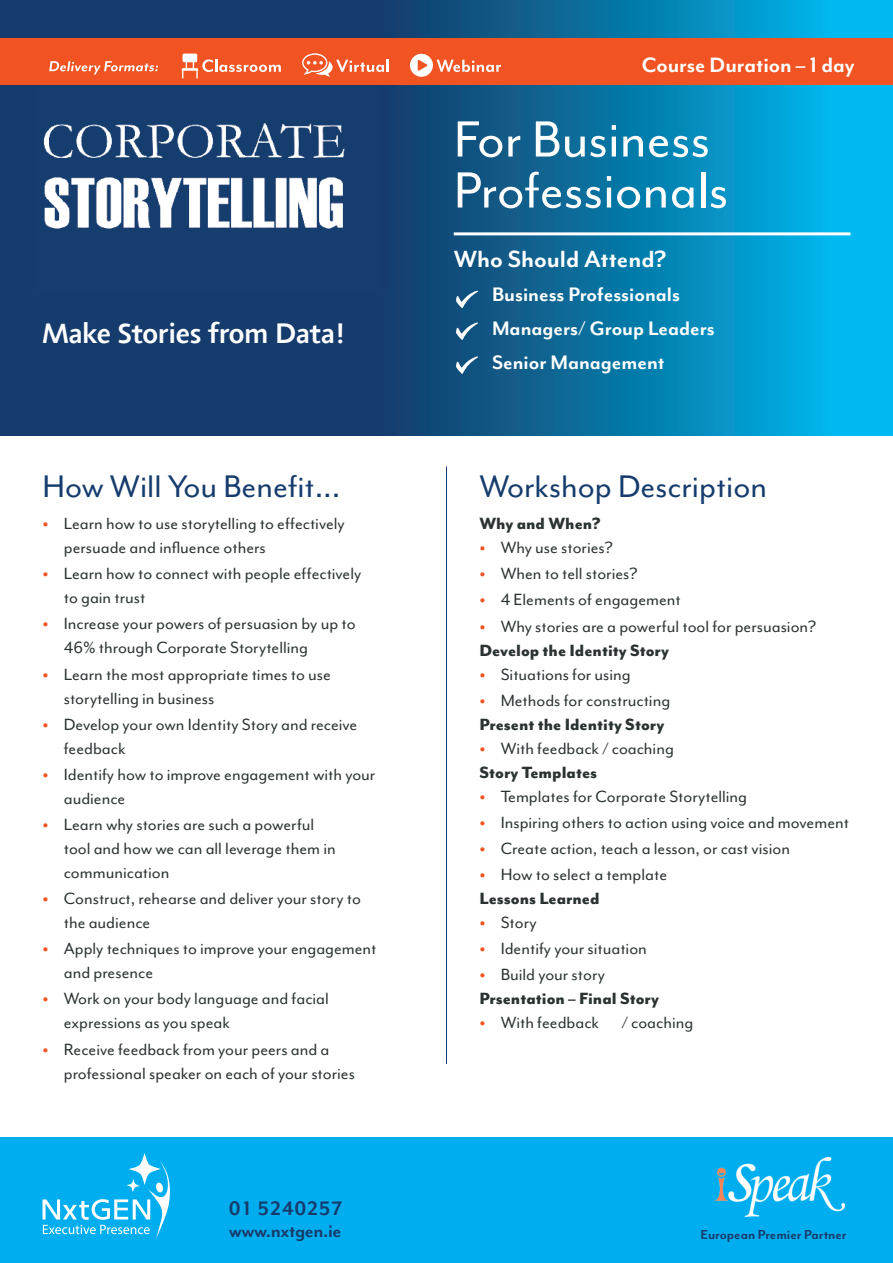
<style>
.page{position:relative;width:893px;height:1263px;background:#fff}
.page>*{position:absolute;margin:0;border:0;box-sizing:border-box;transform-origin:0 0}
.t1{font:58.5px/51px "Mr Eaves Mod OT";color:#fff}
.t2{font:36px "Mr Eaves Mod OT";color:#163c6d}
.t3{font:500 28.5px "Agilita Com";color:#fff}
.t4{font:700 27px "Mr Eaves Mod OT";color:#fff}
.t5{font:700 24px "Mr Eaves Mod OT";color:#fff}
.t6{font:700 22.5px "Mr Eaves Mod OT";color:#fff}
.Body_Copy{font:700 22.5px "Mr Eaves Mod OT";letter-spacing:.02em;color:#163c6d}
.Body_Copy-2{font:700 21px "Mr Eaves Mod OT";letter-spacing:-.02em;color:#163c6d}
.t7{font:18.75px/24px "Mr Eaves Mod OT";color:#2b3232}
.Body_Copy-3{font:800 18.75px "Mr Eaves Mod OT";color:#2b3232}
.t8{font:700 15px "Mr Eaves Mod OT";color:#163c6d}
.s1{font-weight:800;color:#f15422}
</style>
<div class="page">
<div style="left:0;top:0;width:893px;height:436px;background:#163c6d"></div>
<div style="left:378px;top:0;width:515px;height:436px;background:linear-gradient(to right,#143964,#00c2f8)"></div>
<div style="left:0;top:38px;width:893px;height:47px;background:#f15422"></div>
<svg style="left:182px;top:54px;width:99px;height:24px"></svg>
<svg style="left:302px;top:53px;width:87px;height:24px"></svg>
<svg style="left:410px;top:54px;width:91px;height:23px"></svg>
<svg style="left:49px;top:61px;width:109px;height:13px"></svg>
<hr style="left:454px;top:232px;width:396px;height:3px;background:#fff">
<svg style="left:456px;top:291px;width:22px;height:17px"></svg>
<svg style="left:456px;top:356px;width:22px;height:18px"></svg>
<svg style="left:456px;top:322px;width:22px;height:18px"></svg>
<div style="left:0;top:1137px;width:893px;height:126px;background:#00aeef"></div>
<div style="left:38px;top:87px;width:348px;height:204px;background:#163c6d"></div>
<img style="left:43px;top:123px;width:302px;height:106px">
<svg style="left:43px;top:1153px;width:127px;height:85px"></svg>
<img style="left:715px;top:1157px;width:129px;height:59px">
<hr style="left:446px;top:466px;width:1px;height:598px;background:#163c6d">
<p class="t3" style="left:43px;top:314px;width:303px">Make Stories from Data!</p>
<p class="t2" style="left:43px;top:466px;width:300px">How Will You Benefit...</p>
<p class="t7" style="left:64px;top:512px;width:282px;text-indent:-21px"><span class="s1">•</span> Learn how to use storytelling to effectively persuade and influence others</p>
<p class="t7" style="left:64px;top:562px;width:299px;text-indent:-21px"><span class="s1">•</span> Learn how to connect with people effectively to gain trust</p>
<p class="t7" style="left:64px;top:612px;width:293px;text-indent:-21px"><span class="s1">•</span> Increase your powers of persuasion by up to<br>46% through Corporate Storytelling</p>
<p class="t7" style="left:64px;top:662px;width:269px;text-indent:-21px"><span class="s1">•</span> Learn the most appropriate times to use storytelling in business</p>
<p class="t7" style="left:64px;top:712px;width:295px;text-indent:-21px"><span class="s1">•</span> Develop your own Identity Story and receive feedback</p>
<p class="t7" style="left:64px;top:762px;width:313px;text-indent:-21px"><span class="s1">•</span> Identify how to improve engagement with your audience</p>
<p class="t7" style="left:64px;top:813px;width:273px;text-indent:-21px"><span class="s1">•</span> Learn why stories are such a powerful tool and how we can all leverage them in communication</p>
<p class="t7" style="left:64px;top:887px;width:299px;text-indent:-21px"><span class="s1">•</span> Construct, rehearse and deliver your story to the audience</p>
<p class="t7" style="left:64px;top:937px;width:314px;text-indent:-21px"><span class="s1">•</span> Apply techniques to improve your engagement and presence</p>
<p class="t7" style="left:64px;top:987px;width:267px;text-indent:-21px"><span class="s1">•</span> Work on your body language and facial expressions as you speak</p>
<p class="t7" style="left:64px;top:1037px;width:293px;text-indent:-21px"><span class="s1">•</span> Receive feedback from your peers and a professional speaker on each of your stories</p>
<p class="Body_Copy" style="left:229px;top:1196px;width:116px">01 5240257</p>
<p class="Body_Copy-2" style="left:229px;top:1219px;width:114px">www.nxtgen.ie</p>
<p class="t5" style="left:642px;top:52px;width:215px">Course Duration – 1 day</p>
<p class="t1" style="left:454px;top:114px;width:276px">For Business<br>Professionals</p>
<p class="t4" style="left:454px;top:244px;width:214px">Who Should Attend?</p>
<p class="t6" style="left:492px;top:282px;width:190px">Business Professionals</p>
<p class="t6" style="left:492px;top:316px;width:224px">Managers/ Group Leaders</p>
<p class="t6" style="left:492px;top:350px;width:174px">Senior Management</p>
<p class="t2" style="left:479px;top:466px;width:289px">Workshop Description</p>
<p class="Body_Copy-3" style="left:479px;top:513px;width:123px">Why and When?</p>
<p class="t7" style="left:479px;top:536px;width:135px"><span class="s1">•</span> Why use stories?</p>
<p class="t7" style="left:479px;top:562px;width:160px"><span class="s1">•</span> When to tell stories?</p>
<p class="t7" style="left:479px;top:588px;width:203px"><span class="s1">•</span> 4 Elements of engagement</p>
<p class="t7" style="left:479px;top:614px;width:338px"><span class="s1">•</span> Why stories are a powerful tool for persuasion?</p>
<p class="Body_Copy-3" style="left:479px;top:640px;width:191px">Develop the Identity Story</p>
<p class="t7" style="left:479px;top:662px;width:153px"><span class="s1">•</span> Situations for using</p>
<p class="t7" style="left:479px;top:688px;width:192px"><span class="s1">•</span> Methods for constructing</p>
<p class="Body_Copy-3" style="left:479px;top:714px;width:187px">Present the Identity Story</p>
<p class="t7" style="left:479px;top:736px;width:196px"><span class="s1">•</span> With feedback / coaching</p>
<p class="Body_Copy-3" style="left:479px;top:762px;width:119px">Story Templates</p>
<p class="t7" style="left:479px;top:784px;width:269px"><span class="s1">•</span> Templates for Corporate Storytelling</p>
<p class="t7" style="left:479px;top:810px;width:371px"><span class="s1">•</span> Inspiring others to action using voice and movement</p>
<p class="t7" style="left:479px;top:837px;width:312px"><span class="s1">•</span> Create action, teach a lesson, or cast vision</p>
<p class="t7" style="left:479px;top:863px;width:189px"><span class="s1">•</span> How to select a template</p>
<p class="Body_Copy-3" style="left:479px;top:888px;width:122px">Lessons Learned</p>
<p class="t7" style="left:479px;top:911px;width:59px"><span class="s1">•</span> Story</p>
<p class="t7" style="left:479px;top:937px;width:169px"><span class="s1">•</span> Identify your situation</p>
<p class="t7" style="left:479px;top:963px;width:127px"><span class="s1">•</span> Build your story</p>
<p class="Body_Copy-3" style="left:479px;top:988px;width:181px">Prsentation – Final Story</p>
<p class="t7" style="left:479px;top:1011px;width:215px"><span class="s1">•</span> With feedback / coaching</p>
<p class="t8" style="left:700px;top:1226px;width:148px">European Premier Partner</p>
</div>
